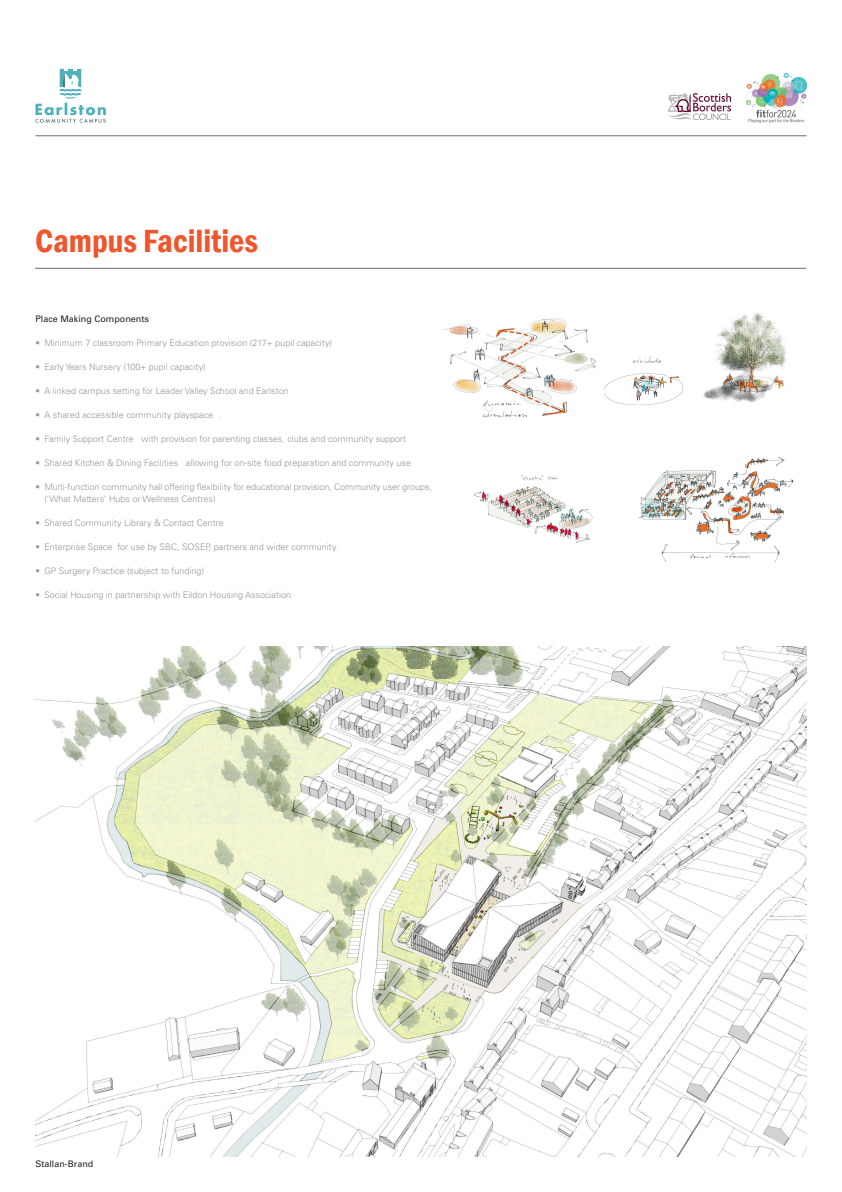
<style>
.page{position:relative;width:842px;height:1192px;background:#fff}
.page>*{position:absolute;margin:0;border:0;box-sizing:border-box;transform-origin:0 0}
.t1{font:600 condensed 33px "Franklin Gothic";color:#ef562d}
.t2{font:300 9px/12px "Univers LT Std";color:#939598}
.t3{font:9px "Univers LT Std";color:#231f20}
</style>
<div class="page">
<hr style="left:35px;top:136px;width:771px;height:1px;background:#6c6d70">
<hr style="left:35px;top:268px;width:771px;height:1px;background:#6c6d70">
<img style="left:669px;top:94px;width:61px;height:25px">
<img style="left:747px;top:74px;width:59px;height:48px">
<svg style="left:35px;top:68px;width:71px;height:55px"></svg>
<img style="left:35px;top:646px;width:771px;height:511px">
<img style="left:604px;top:356px;width:80px;height:49px">
<img style="left:703px;top:312px;width:84px;height:91px">
<img style="left:442px;top:318px;width:154px;height:100px">
<img style="left:639px;top:456px;width:155px;height:106px">
<img style="left:475px;top:474px;width:118px;height:69px">
<p class="t1" style="left:35px;top:219px;width:224px">Campus Facilities</p>
<p class="t3" style="left:35px;top:313px;width:115px">Place Making Components</p>
<p class="t2" style="left:35px;top:337px;width:298px">• Minimum 7 classroom Primary Education provision (217+ pupil capacity)</p>
<p class="t2" style="left:35px;top:361px;width:172px">• Early Years Nursery (100+ pupil capacity)</p>
<p class="t2" style="left:35px;top:385px;width:255px">• A linked campus setting for Leader Valley School and Earlston</p>
<p class="t2" style="left:35px;top:409px;width:187px">• A shared accessible community playspace .</p>
<p class="t2" style="left:35px;top:433px;width:372px">• Family Support Centre with provision for parenting classes, clubs and community support</p>
<p class="t2" style="left:35px;top:457px;width:377px">• Shared Kitchen &amp; Dining Facilities allowing for on-site food preparation and community use</p>
<p class="t2" style="left:44px;top:481px;width:389px;text-indent:-9px">• Multi-function community hall offering flexibility for educational provision, Community user groups, (‘What Matters’ Hubs or Wellness Centres)</p>
<p class="t2" style="left:35px;top:517px;width:190px">• Shared Community Library &amp; Contact Centre</p>
<p class="t2" style="left:35px;top:541px;width:303px">• Enterprise Space for use by SBC, SOSEP, partners and wider community</p>
<p class="t2" style="left:35px;top:565px;width:170px">• GP Surgery Practice (subject to funding)</p>
<p class="t2" style="left:35px;top:589px;width:257px">• Social Housing in partnership with Eildon Housing Association</p>
<p class="t3" style="left:35px;top:1159px;width:60px">Stallan-Brand</p>
</div>
